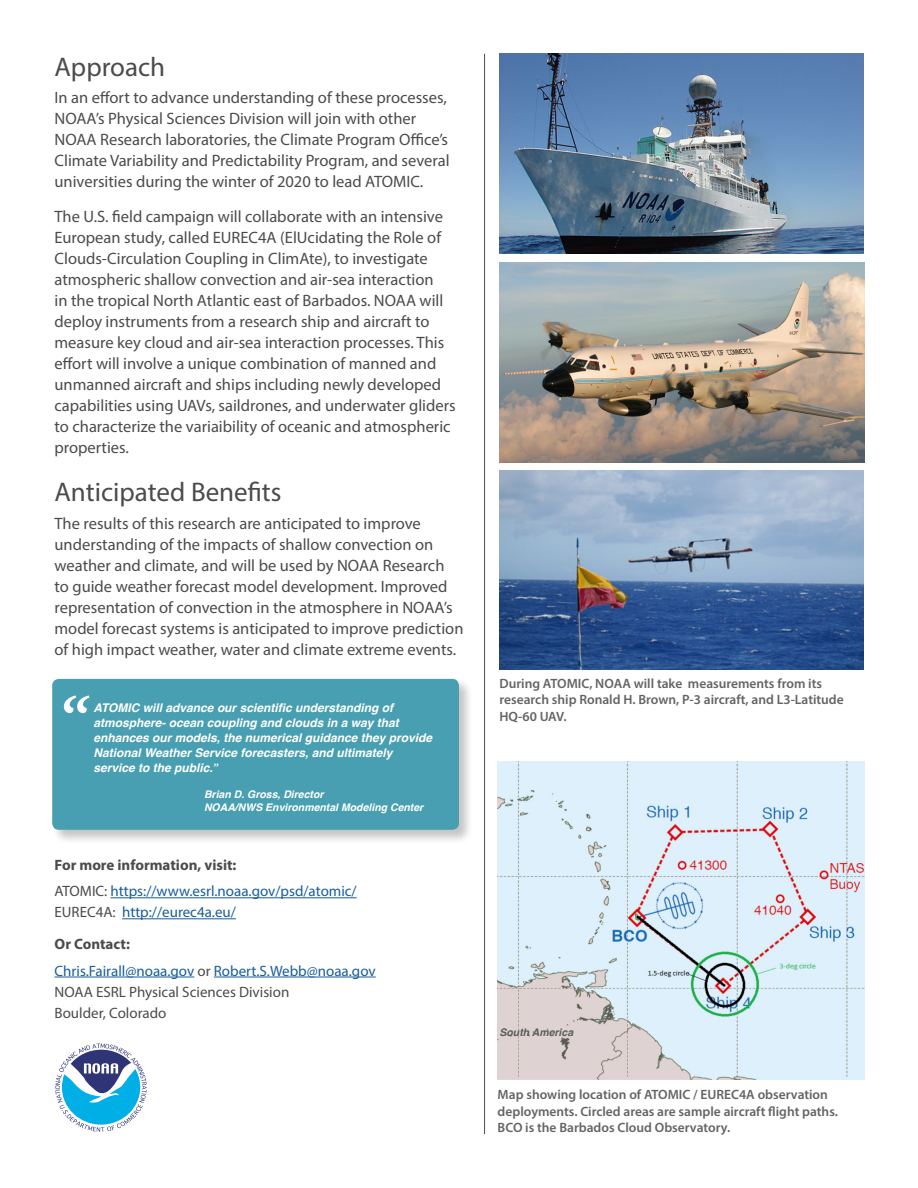
<style>
.page{position:relative;width:918px;height:1188px;background:#fff}
.page>*{position:absolute;margin:0;border:0;box-sizing:border-box;transform-origin:0 0}
.t1{font:italic 700 64.5px "Minion Pro";color:#fff}
.t2{font:27px "Myriad Pro";color:#4a4b4b}
.t3{font:16.5px/21px "Myriad Pro";color:#4a4b4b}
.t4{font:15px "Myriad Pro";color:#175d9e}
.t5{font:15px "Myriad Pro";color:#4a4b4b}
.t6{font:700 15px "Myriad Pro";color:#4a4b4b}
.t7{font:600 13.5px/16.5px "Myriad Pro";color:#646464}
.t8{font:italic 700 12px/15px "Helvetica";color:#fff}
.t9{font:italic 700 10.5px "Helvetica";color:#fff}
.t10{font:italic 700 10.5px "Helvetica";color:#5d5d5d}
.s1{font-family:"Minion Pro"}
.s2{color:#4a4b4b}
</style>
<div class="page">
<hr style="left:111px;top:897px;width:246px;height:1px;background:#175d9e">
<hr style="left:122px;top:918px;width:114px;height:1px;background:#175d9e">
<hr style="left:55px;top:977px;width:139px;height:1px;background:#175d9e">
<hr style="left:214px;top:977px;width:162px;height:1px;background:#175d9e">
<img style="left:500px;top:54px;width:364px;height:200px">
<img style="left:500px;top:470px;width:364px;height:200px">
<img style="left:500px;top:262px;width:364px;height:200px">
<hr style="left:484px;top:54px;width:1px;height:1080px;background:#4a4b4b">
<img style="left:498px;top:762px;width:366px;height:318px">
<svg style="left:55px;top:1044px;width:92px;height:88px"></svg>
<div style="left:51px;top:678px;width:423px;height:167px;background:#231f20;opacity:.35"></div>
<div style="left:52px;top:679px;width:407px;height:151px;background:#489fb1;border-radius:7px"></div>
<p class="t2" style="left:55px;top:50px;width:112px">Approach</p>
<p class="t3" style="left:55px;top:87px;width:397px">In an effort to advance understanding of these processes, NOAA’s Physical Sciences Division will join with other NOAA Research laboratories, the Climate Program Office’s Climate Variability and Predictability Program, and several universities during the winter of 2020 to lead ATOMIC.</p>
<p class="t3" style="left:55px;top:205px;width:403px">The U.S. field campaign will collaborate with an intensive European study, called EUREC4A (ElUcidating the Role of Clouds-Circulation Coupling in ClimAte), to investigate atmospheric shallow convection and air-sea interaction<br>in the tropical North Atlantic east of Barbados. NOAA will deploy instruments from a research ship and aircraft to measure key cloud and air-sea interaction processes. This effort will involve a unique combination of manned and unmanned aircraft and ships including newly developed capabilities using UAVs, saildrones, and underwater gliders to characterize the variaibility of oceanic and atmospheric properties.</p>
<p class="t2" style="left:55px;top:475px;width:229px">Anticipated Benefits</p>
<p class="t3" style="left:55px;top:512px;width:410px">The results of this research are anticipated to improve understanding of the impacts of shallow convection on weather and climate, and will be used by NOAA Research<br>to guide weather forecast model development. Improved representation of convection in the atmosphere in NOAA’s model forecast systems is anticipated to improve prediction of high impact weather, water and climate extreme events.</p>
<p class="t1" style="left:57px;top:675px;width:31px">“</p>
<p class="t8" style="left:93px;top:700px;width:340px">ATOMIC will advance our scientific understanding of atmosphere- ocean coupling and clouds in a way that enhances our models, the numerical guidance they provide National Weather Service forecasters, and ultimately service to the public.<span class="s1">”</span></p>
<p class="t9" style="left:204px;top:786px;width:121px">Brian D. Gross, Director</p>
<p class="t9" style="left:204px;top:798px;width:221px">NOAA/NWS Environmental Modeling Center</p>
<p class="t6" style="left:55px;top:855px;width:183px">For more information, visit:</p>
<p class="t4" style="left:55px;top:882px;width:304px"><span class="s2">ATOMIC:</span> https://www.esrl.noaa.gov/psd/atomic/</p>
<p class="t4" style="left:55px;top:903px;width:183px"><span class="s2">EUREC4A:</span> http://eurec4a.eu/</p>
<p class="t6" style="left:55px;top:934px;width:77px">Or Contact:</p>
<p class="t4" style="left:55px;top:961px;width:323px">Chris.Fairall@noaa.gov <span class="s2">or</span> Robert.S.Webb@noaa.gov</p>
<p class="t5" style="left:55px;top:982px;width:236px">NOAA ESRL Physical Sciences Division</p>
<p class="t5" style="left:55px;top:1003px;width:113px">Boulder, Colorado</p>
<p class="t7" style="left:500px;top:675px;width:346px">During ATOMIC, NOAA will take measurements from its research ship Ronald H. Brown, P-3 aircraft, and L3-Latitude<br>HQ-60 UAV.</p>
<p class="t10" style="left:500px;top:1023px;width:75px">South America</p>
<p class="t7" style="left:498px;top:1086px;width:342px">Map showing location of ATOMIC / EUREC4A observation deployments. Circled areas are sample aircraft flight paths.<br>BCO is the Barbados Cloud Observatory.</p>
</div>
